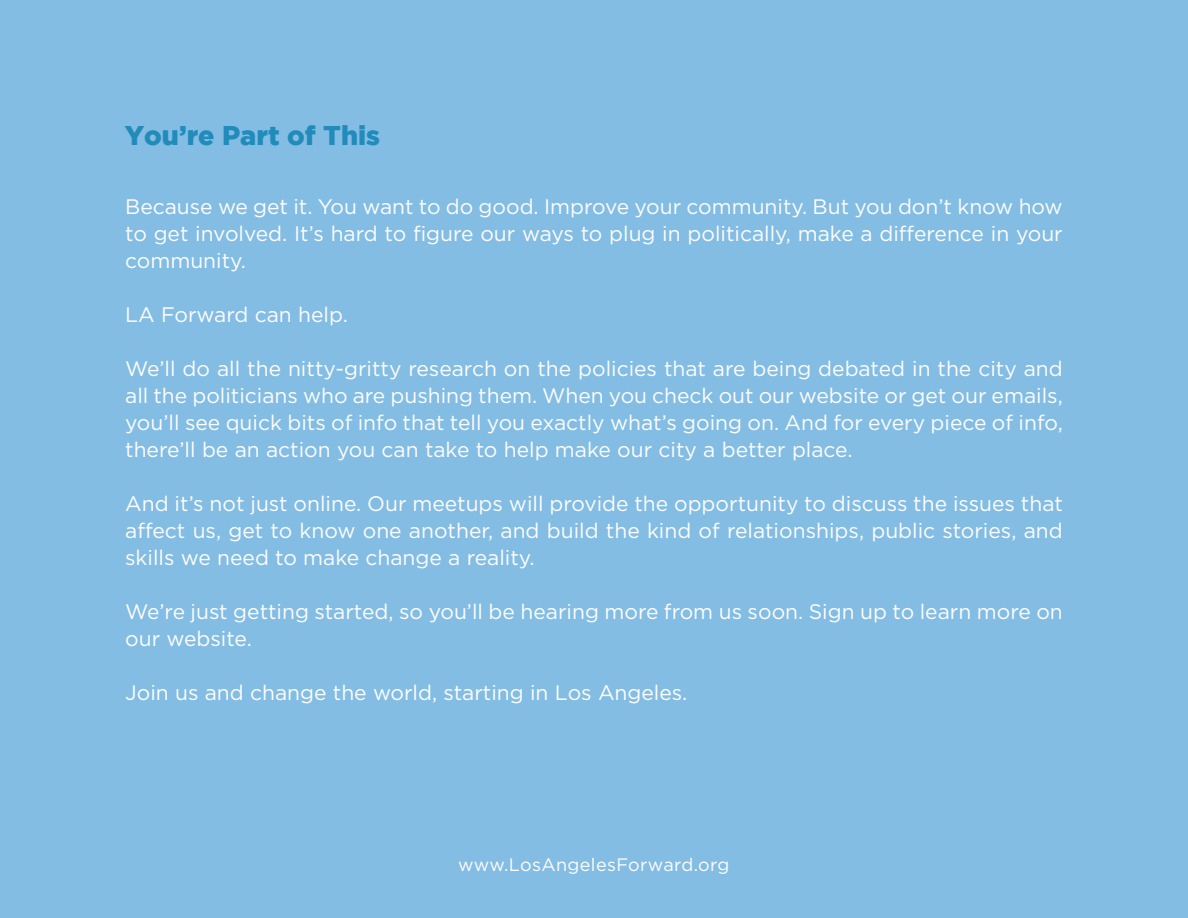
<style>
.page{position:relative;width:1188px;height:918px;background:#84bde3}
.page>*{position:absolute;margin:0;border:0;box-sizing:border-box;transform-origin:0 0}
.t1{font:900 27px "Gotham";color:#218bba}
.t2{font:21px/27px "Gotham";color:#fdfdfd;text-align:justify}
.t3{font:18px "Gotham";letter-spacing:.02em;color:#fdfdfd}
</style>
<div class="page">
<p class="t1" style="left:125px;top:125px;width:257px">You’re Part of This</p>
<p class="t2" style="left:125px;top:193px;width:939px">Because we get it. You want to do good. Improve your community. But you don’t know how to get involved. It’s hard to figure our ways to plug in politically, make a difference in your community.</p>
<p class="t2" style="left:125px;top:301px;width:224px">LA Forward can help.</p>
<p class="t2" style="left:125px;top:355px;width:939px">We’ll do all the nitty-gritty research on the policies that are being debated in the city and all the politicians who are pushing them. When you check out our website or get our emails, you’ll see quick bits of info that tell you exactly what’s going on. And for every piece of info, there’ll be an action you can take to help make our city a better place.</p>
<p class="t2" style="left:125px;top:490px;width:939px">And it’s not just online. Our meetups will provide the opportunity to discuss the issues that affect us, get to know one another, and build the kind of relationships, public stories, and skills we need to make change a reality.</p>
<p class="t2" style="left:125px;top:598px;width:939px">We’re just getting started, so you’ll be hearing more from us soon. Sign up to learn more on our website.</p>
<p class="t2" style="left:125px;top:679px;width:564px">Join us and change the world, starting in Los Angeles.</p>
<p class="t3" style="left:458px;top:855px;width:273px">www.LosAngelesForward.org</p>
</div>
